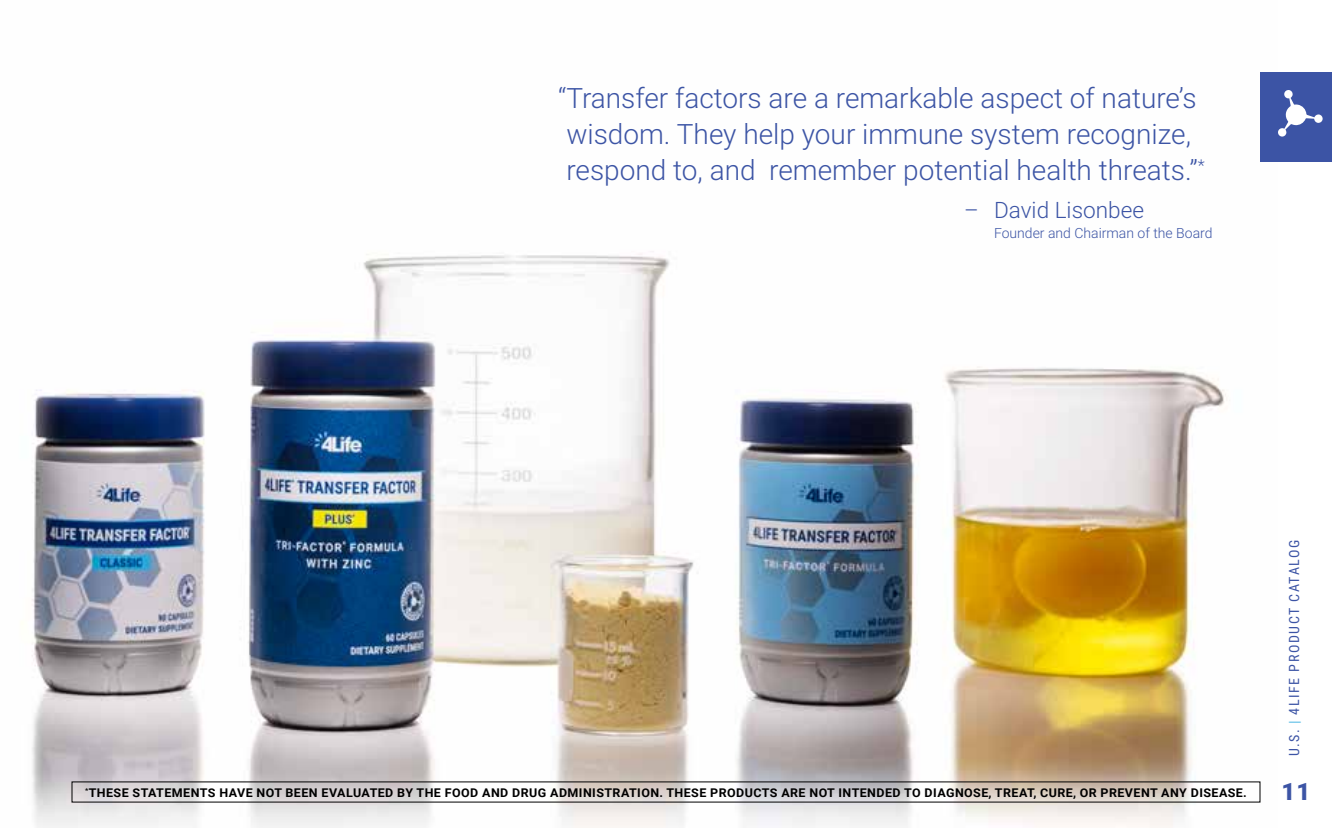
<style>
.page{position:relative;width:1332px;height:828px;background:#fff}
.page>*{position:absolute;margin:0;border:0;box-sizing:border-box;transform-origin:0 0}
.t1{font:300 28px/36px "Roboto";color:#3c54a5}
.t2{font:900 24px "Roboto";color:#3c54a5}
.t3{font:300 22.6px "Roboto";color:#3c54a5}
.t4{font:300 14px "Roboto";color:#3c54a5}
.t5{font:14px "Roboto Condensed";letter-spacing:.115em;color:#3c54a5}
.t6{font:700 12px "Roboto";letter-spacing:.035em;color:#000;scale:1.04 1}
.s1{font-weight:700;color:#6cc4e8}
</style>
<div class="page">
<img style="left:32px;top:251px;width:1229px;height:577px">
<div style="left:1260px;top:72px;width:72px;height:90px;background:#3c54a5"></div>
<svg style="left:1278px;top:90px;width:45px;height:47px"></svg>
<h1 class="t1" style="left:558px;top:79px;width:648px">“Transfer factors are a remarkable aspect of nature’s wisdom. They help your immune system recognize, respond to, and remember potential health threats.”<sup>*</sup></h1>
<h3 class="t3" style="left:964px;top:194px;width:182px">– David Lisonbee</h3>
<p class="t4" style="left:994px;top:223px;width:220px">Founder and Chairman of the Board</p>
<p class="t6" style="left:85px;top:784px;width:1118px"><sup>*</sup>THESE STATEMENTS HAVE NOT BEEN EVALUATED BY THE FOOD AND DRUG ADMINISTRATION. THESE PRODUCTS ARE NOT INTENDED TO DIAGNOSE, TREAT, CURE, OR PREVENT ANY DISEASE.</p>
<p class="t5" style="left:1284px;top:756px;width:218px;rotate:-90deg">U.S. <span class="s1">|</span> 4LIFE PRODUCT CATALOG</p>
<h2 class="t2" style="left:1282px;top:775px;width:30px">11</h2>
</div>
